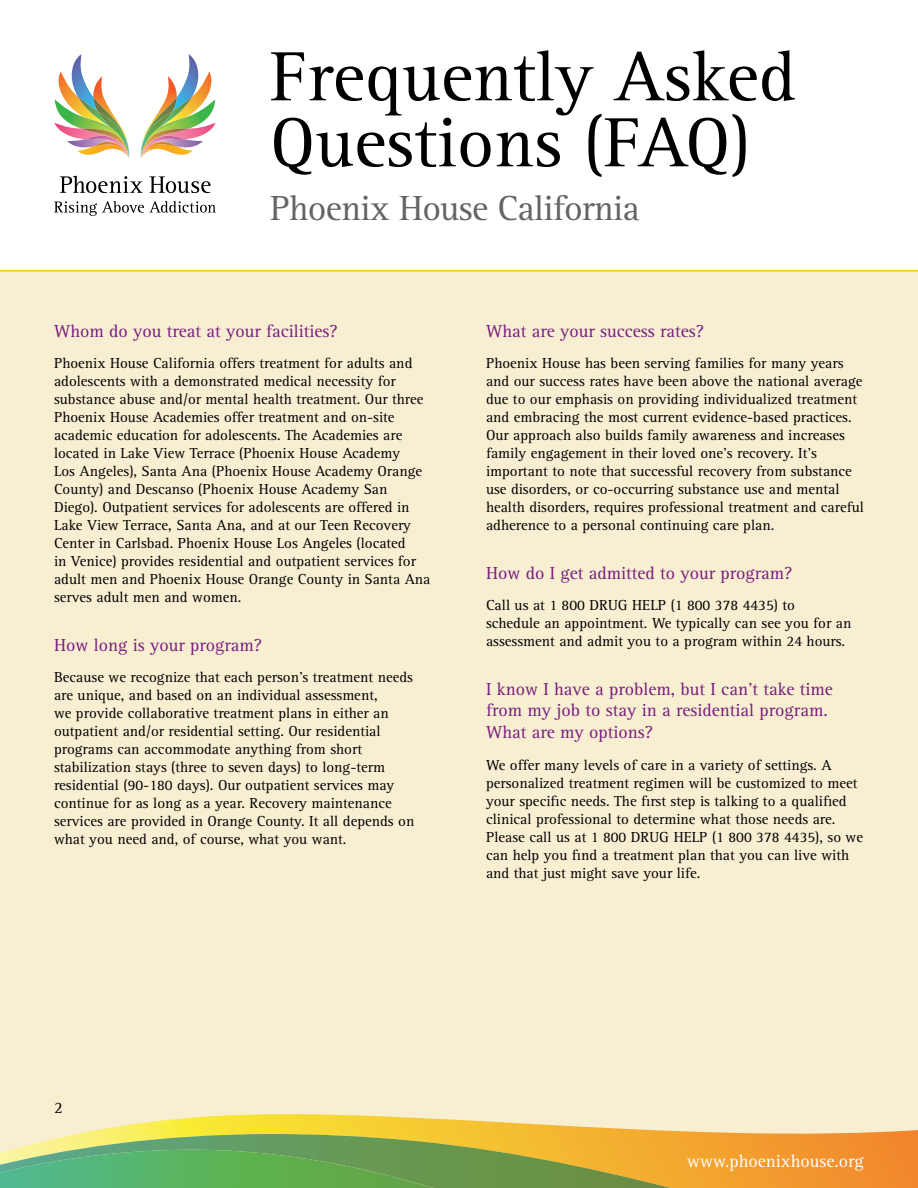
<style>
.page{position:relative;width:918px;height:1188px;background:#fff}
.page>*{position:absolute;margin:0;border:0;box-sizing:border-box;transform-origin:0 0}
.t1{font:72px/66px "Rotis Serif";color:#000}
.t2{font:36px "Rotis Serif";letter-spacing:-.02em;color:#636466}
.FAQ_Question{font:18px/21.6px "Rotis Serif";color:#781d7d}
.t3{font:18px "Rotis Serif";color:#fff}
.t4{font:16.5px "Rotis Serif";color:#000}
.FAQ_Body{font:15px/18px "Rotis Serif";color:#000}
</style>
<div class="page">
<svg style="left:60px;top:176px;width:83px;height:17px"></svg>
<svg style="left:54px;top:201px;width:162px;height:15px"></svg>
<svg style="left:149px;top:176px;width:62px;height:17px"></svg>
<img style="left:54px;top:54px;width:76px;height:104px">
<img style="left:140px;top:54px;width:76px;height:104px">
<div style="left:0;top:270px;width:918px;height:844px;background:#f8eed2"></div>
<svg style="left:0;top:1114px;width:824px;height:74px;background:#f5cf71"></svg>
<svg style="left:824px;top:1072px;width:94px;height:116px;background:#f4be82"></svg>
<svg style="left:0;top:1134px;width:722px;height:54px;background:#91ad55"></svg>
<h1 class="t1" style="left:270px;top:46px;width:527px">Frequently Asked<br>Questions (FAQ)</h1>
<h2 class="t2" style="left:270px;top:188px;width:371px">Phoenix House California</h2>
<p class="FAQ_Question" style="left:54px;top:320px;width:285px">Whom do you treat at your facilities?</p>
<p class="FAQ_Body" style="left:54px;top:355px;width:378px">Phoenix House California offers treatment for adults and adolescents with a demonstrated medical necessity for substance abuse and/or mental health treatment. Our three Phoenix House Academies offer treatment and on-site academic education for adolescents. The Academies are located in Lake View Terrace (Phoenix House Academy<br>Los Angeles), Santa Ana (Phoenix House Academy Orange County) and Descanso (Phoenix House Academy San Diego). Outpatient services for adolescents are offered in Lake View Terrace, Santa Ana, and at our Teen Recovery Center in Carlsbad. Phoenix House Los Angeles (located<br>in Venice) provides residential and outpatient services for adult men and Phoenix House Orange County in Santa Ana serves adult men and women.</p>
<p class="FAQ_Question" style="left:54px;top:635px;width:210px">How long is your program?</p>
<p class="FAQ_Body" style="left:54px;top:669px;width:362px">Because we recognize that each person’s treatment needs are unique, and based on an individual assessment,<br>we provide collaborative treatment plans in either an outpatient and/or residential setting. Our residential programs can accommodate anything from short stabilization stays (three to seven days) to long-term residential (90-180 days). Our outpatient services may continue for as long as a year. Recovery maintenance services are provided in Orange County. It all depends on what you need and, of course, what you want.</p>
<p class="FAQ_Question" style="left:486px;top:320px;width:220px">What are your success rates?</p>
<p class="FAQ_Body" style="left:486px;top:355px;width:379px">Phoenix House has been serving families for many years and our success rates have been above the national average due to our emphasis on providing individualized treatment and embracing the most current evidence-based practices.<br>Our approach also builds family awareness and increases family engagement in their loved one’s recovery. It’s important to note that successful recovery from substance use disorders, or co-occurring substance use and mental health disorders, requires professional treatment and careful adherence to a personal continuing care plan.</p>
<p class="FAQ_Question" style="left:486px;top:563px;width:308px">How do I get admitted to your program?</p>
<p class="FAQ_Body" style="left:486px;top:597px;width:367px">Call us at 1 800 DRUG HELP (1 800 378 4435) to schedule an appointment. We typically can see you for an assessment and admit you to a program within 24 hours.</p>
<p class="FAQ_Question" style="left:486px;top:679px;width:348px">I know I have a problem, but I can’t take time from my job to stay in a residential program.<br>What are my options?</p>
<p class="FAQ_Body" style="left:486px;top:756px;width:379px">We offer many levels of care in a variety of settings. A personalized treatment regimen will be customized to meet your specific needs. The first step is talking to a qualified clinical professional to determine what those needs are.<br>Please call us at 1 800 DRUG HELP (1 800 378 4435), so we can help you find a treatment plan that you can live with and that just might save your life.</p>
<p class="t4" style="left:54px;top:1098px;width:10px">2</p>
<p class="t3" style="left:687px;top:1151px;width:178px">www.phoenixhouse.org</p>
</div>
